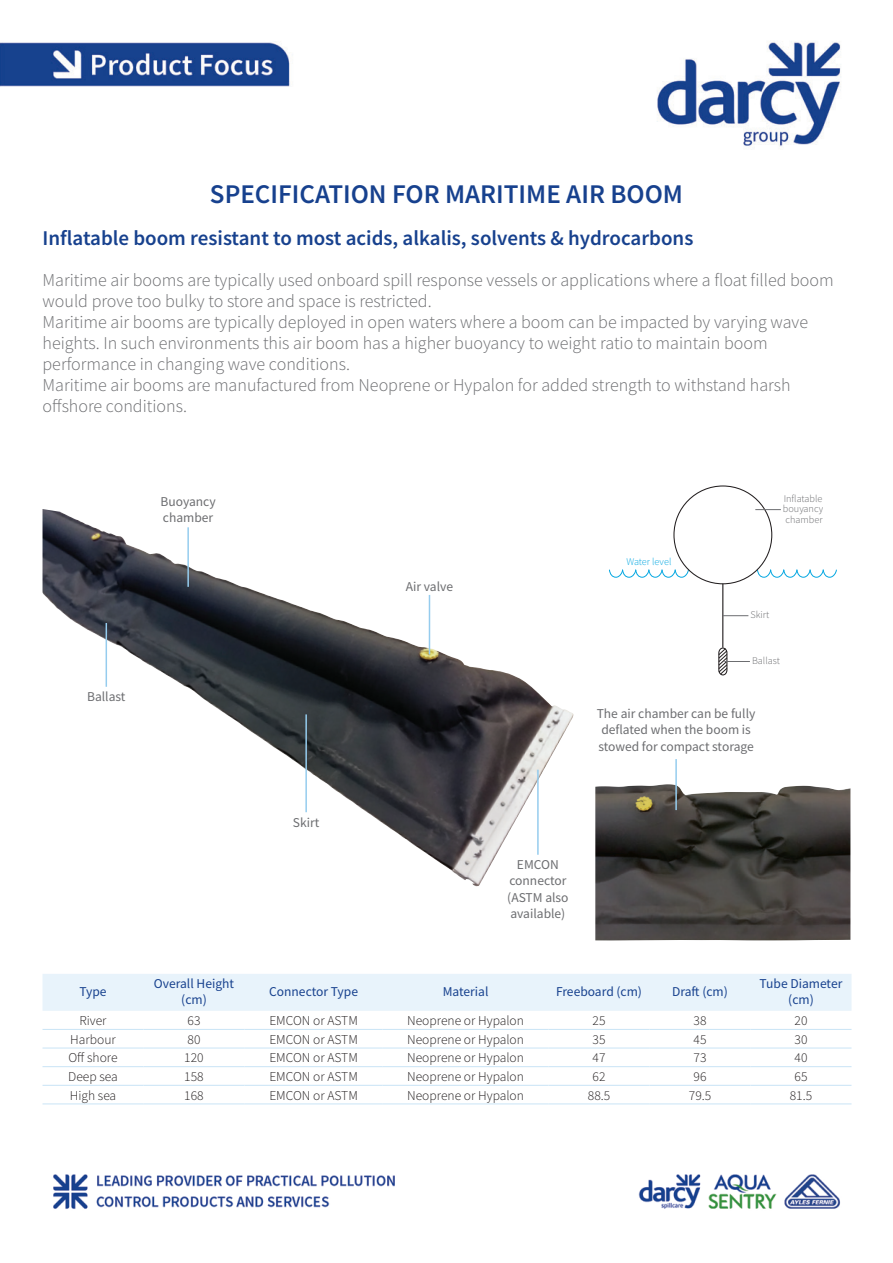
<style>
.page{position:relative;width:893px;height:1263px;background:#fff}
.page>*{position:absolute;margin:0;border:0;box-sizing:border-box;transform-origin:0 0}
.Heading{font:600 27px "Source Sans Pro";color:#17418e}
.SubHeading_2{font:600 21px "Source Sans Pro";color:#17418e}
.Paragraph_Style_1{font:300 18px/21px "Source Sans Pro";color:#6c6d70}
.Table_copy{font:300 13.5px "Source Sans Pro";color:#231f20}
.Call_Out_Copy{font:13.5px/16.2px "Source Sans Pro";color:#6c6d70}
.Table_Header{font:13.5px/16.2px "Source Sans Pro";color:#17418e;text-align:center}
.t1{font:300 10.2px/10.2px "Source Sans Pro";color:#6c6d70;text-align:justify}
.t2{font:300 10.2px "Source Sans Pro";color:#04a7e1}
</style>
<div class="page">
<img style="left:0;top:41px;width:841px;height:106px">
<img style="left:53px;top:1174px;width:787px;height:35px">
<svg style="left:757px;top:569px;width:80px;height:9px"></svg>
<svg style="left:609px;top:569px;width:80px;height:9px"></svg>
<hr style="left:722px;top:584px;width:1px;height:64px;background:#231f20">
<svg style="left:718px;top:647px;width:32px;height:29px"></svg>
<svg style="left:723px;top:615px;width:25px;height:1px"></svg>
<svg style="left:755px;top:509px;width:26px;height:1px"></svg>
<img style="left:595px;top:784px;width:255px;height:156px">
<img style="left:43px;top:593px;width:531px;height:294px">
<hr style="left:106px;top:623px;width:1px;height:64px;background:#95ccee">
<hr style="left:305px;top:714px;width:2px;height:98px;background:#95ccee">
<hr style="left:187px;top:527px;width:2px;height:60px;background:#95ccee">
<hr style="left:429px;top:595px;width:1px;height:59px;background:#95ccee">
<hr style="left:537px;top:770px;width:2px;height:85px;background:#95ccee">
<div style="left:43px;top:974px;width:808px;height:37px;background:#e8f3fb"></div>
<hr style="left:43px;top:1029px;width:101px;height:1px;background:#c9e4f6">
<hr style="left:144px;top:1029px;width:100px;height:1px;background:#c9e4f6">
<hr style="left:244px;top:1029px;width:139px;height:1px;background:#c9e4f6">
<hr style="left:383px;top:1029px;width:166px;height:1px;background:#c9e4f6">
<hr style="left:549px;top:1029px;width:100px;height:1px;background:#c9e4f6">
<hr style="left:649px;top:1029px;width:101px;height:1px;background:#c9e4f6">
<hr style="left:750px;top:1029px;width:101px;height:1px;background:#c9e4f6">
<hr style="left:43px;top:1048px;width:101px;height:1px;background:#c9e4f6">
<hr style="left:144px;top:1048px;width:100px;height:1px;background:#c9e4f6">
<hr style="left:244px;top:1048px;width:139px;height:1px;background:#c9e4f6">
<hr style="left:383px;top:1048px;width:166px;height:1px;background:#c9e4f6">
<hr style="left:549px;top:1048px;width:100px;height:1px;background:#c9e4f6">
<hr style="left:649px;top:1048px;width:101px;height:1px;background:#c9e4f6">
<hr style="left:750px;top:1048px;width:101px;height:1px;background:#c9e4f6">
<hr style="left:43px;top:1066px;width:101px;height:1px;background:#c9e4f6">
<hr style="left:144px;top:1066px;width:100px;height:1px;background:#c9e4f6">
<hr style="left:244px;top:1066px;width:139px;height:1px;background:#c9e4f6">
<hr style="left:383px;top:1066px;width:166px;height:1px;background:#c9e4f6">
<hr style="left:549px;top:1066px;width:100px;height:1px;background:#c9e4f6">
<hr style="left:649px;top:1066px;width:101px;height:1px;background:#c9e4f6">
<hr style="left:750px;top:1066px;width:101px;height:1px;background:#c9e4f6">
<hr style="left:43px;top:1085px;width:101px;height:1px;background:#c9e4f6">
<hr style="left:144px;top:1085px;width:100px;height:1px;background:#c9e4f6">
<hr style="left:244px;top:1085px;width:139px;height:1px;background:#c9e4f6">
<hr style="left:383px;top:1085px;width:166px;height:1px;background:#c9e4f6">
<hr style="left:549px;top:1085px;width:100px;height:1px;background:#c9e4f6">
<hr style="left:649px;top:1085px;width:101px;height:1px;background:#c9e4f6">
<hr style="left:750px;top:1085px;width:101px;height:1px;background:#c9e4f6">
<hr style="left:43px;top:1103px;width:101px;height:1px;background:#c9e4f6">
<hr style="left:144px;top:1103px;width:100px;height:1px;background:#c9e4f6">
<hr style="left:244px;top:1103px;width:139px;height:1px;background:#c9e4f6">
<hr style="left:383px;top:1103px;width:166px;height:1px;background:#c9e4f6">
<hr style="left:549px;top:1103px;width:100px;height:1px;background:#c9e4f6">
<hr style="left:649px;top:1103px;width:101px;height:1px;background:#c9e4f6">
<hr style="left:750px;top:1103px;width:101px;height:1px;background:#c9e4f6">
<hr style="left:675px;top:759px;width:2px;height:51px;background:#95ccee">
<p class="Heading" style="left:210px;top:176px;width:475px">SPECIFICATION FOR MARITIME AIR BOOM</p>
<p class="SubHeading_2" style="left:43px;top:225px;width:652px">Inflatable boom resistant to most acids, alkalis, solvents &amp; hydrocarbons</p>
<p class="Paragraph_Style_1" style="left:43px;top:269px;width:793px">Maritime air booms are typically used onboard spill response vessels or applications where a float filled boom would prove too bulky to store and space is restricted.</p>
<p class="Paragraph_Style_1" style="left:43px;top:311px;width:767px">Maritime air booms are typically deployed in open waters where a boom can be impacted by varying wave heights. In such environments this air boom has a higher buoyancy to weight ratio to maintain boom performance in changing wave conditions.</p>
<p class="Paragraph_Style_1" style="left:43px;top:374px;width:750px">Maritime air booms are manufactured from Neoprene or Hypalon for added strength to withstand harsh offshore conditions.</p>
<p class="Call_Out_Copy" style="left:160px;top:493px;width:57px">Buoyancy chamber</p>
<p class="Call_Out_Copy" style="left:87px;top:688px;width:40px">Ballast</p>
<p class="Call_Out_Copy" style="left:293px;top:814px;width:28px">Skirt</p>
<p class="Call_Out_Copy" style="left:406px;top:578px;width:49px">Air valve</p>
<p class="t2" style="left:626px;top:555px;width:47px">Water level</p>
<p class="t1" style="left:783px;top:494px;width:42px">Inflatable bouyancy chamber</p>
<p class="t1" style="left:750px;top:610px;width:20px">Skirt</p>
<p class="t1" style="left:752px;top:656px;width:29px">Ballast</p>
<p class="Call_Out_Copy" style="left:597px;top:705px;width:160px">The air chamber can be fully deflated when the boom is stowed for compact storage</p>
<p class="Call_Out_Copy" style="left:507px;top:856px;width:63px;text-align:center">EMCON connector (ASTM also available)</p>
<p class="Table_Header" style="left:79px;top:984px;width:29px">Type</p>
<p class="Table_Header" style="left:154px;top:975px;width:82px">Overall Height (cm)</p>
<p class="Table_Header" style="left:269px;top:984px;width:90px">Connector Type</p>
<p class="Table_Header" style="left:443px;top:984px;width:47px">Material</p>
<p class="Table_Header" style="left:556px;top:984px;width:88px">Freeboard (cm)</p>
<p class="Table_Header" style="left:672px;top:984px;width:57px">Draft (cm)</p>
<p class="Table_Header" style="left:760px;top:975px;width:84px">Tube Diameter (cm)</p>
<p class="Table_copy" style="left:79px;top:1012px;width:29px">River</p>
<p class="Table_copy" style="left:188px;top:1012px;width:14px">63</p>
<p class="Table_copy" style="left:269px;top:1012px;width:90px">EMCON or ASTM</p>
<p class="Table_copy" style="left:407px;top:1012px;width:118px">Neoprene or Hypalon</p>
<p class="Table_copy" style="left:593px;top:1012px;width:14px">25</p>
<p class="Table_copy" style="left:694px;top:1012px;width:14px">38</p>
<p class="Table_copy" style="left:794px;top:1012px;width:14px">20</p>
<p class="Table_copy" style="left:70px;top:1031px;width:47px">Harbour</p>
<p class="Table_copy" style="left:188px;top:1031px;width:14px">80</p>
<p class="Table_copy" style="left:269px;top:1031px;width:90px">EMCON or ASTM</p>
<p class="Table_copy" style="left:407px;top:1031px;width:118px">Neoprene or Hypalon</p>
<p class="Table_copy" style="left:593px;top:1031px;width:14px">35</p>
<p class="Table_copy" style="left:694px;top:1031px;width:14px">45</p>
<p class="Table_copy" style="left:794px;top:1031px;width:14px">30</p>
<p class="Table_copy" style="left:68px;top:1050px;width:51px">Off shore</p>
<p class="Table_copy" style="left:184px;top:1050px;width:21px">120</p>
<p class="Table_copy" style="left:269px;top:1050px;width:90px">EMCON or ASTM</p>
<p class="Table_copy" style="left:407px;top:1050px;width:118px">Neoprene or Hypalon</p>
<p class="Table_copy" style="left:593px;top:1050px;width:14px">47</p>
<p class="Table_copy" style="left:694px;top:1050px;width:14px">73</p>
<p class="Table_copy" style="left:794px;top:1050px;width:14px">40</p>
<p class="Table_copy" style="left:68px;top:1068px;width:51px">Deep sea</p>
<p class="Table_copy" style="left:184px;top:1068px;width:21px">158</p>
<p class="Table_copy" style="left:269px;top:1068px;width:90px">EMCON or ASTM</p>
<p class="Table_copy" style="left:407px;top:1068px;width:118px">Neoprene or Hypalon</p>
<p class="Table_copy" style="left:593px;top:1068px;width:14px">62</p>
<p class="Table_copy" style="left:694px;top:1068px;width:14px">96</p>
<p class="Table_copy" style="left:794px;top:1068px;width:14px">65</p>
<p class="Table_copy" style="left:70px;top:1087px;width:48px">High sea</p>
<p class="Table_copy" style="left:184px;top:1087px;width:21px">168</p>
<p class="Table_copy" style="left:269px;top:1087px;width:90px">EMCON or ASTM</p>
<p class="Table_copy" style="left:407px;top:1087px;width:118px">Neoprene or Hypalon</p>
<p class="Table_copy" style="left:588px;top:1087px;width:24px">88.5</p>
<p class="Table_copy" style="left:689px;top:1087px;width:24px">79.5</p>
<p class="Table_copy" style="left:790px;top:1087px;width:24px">81.5</p>
</div>
